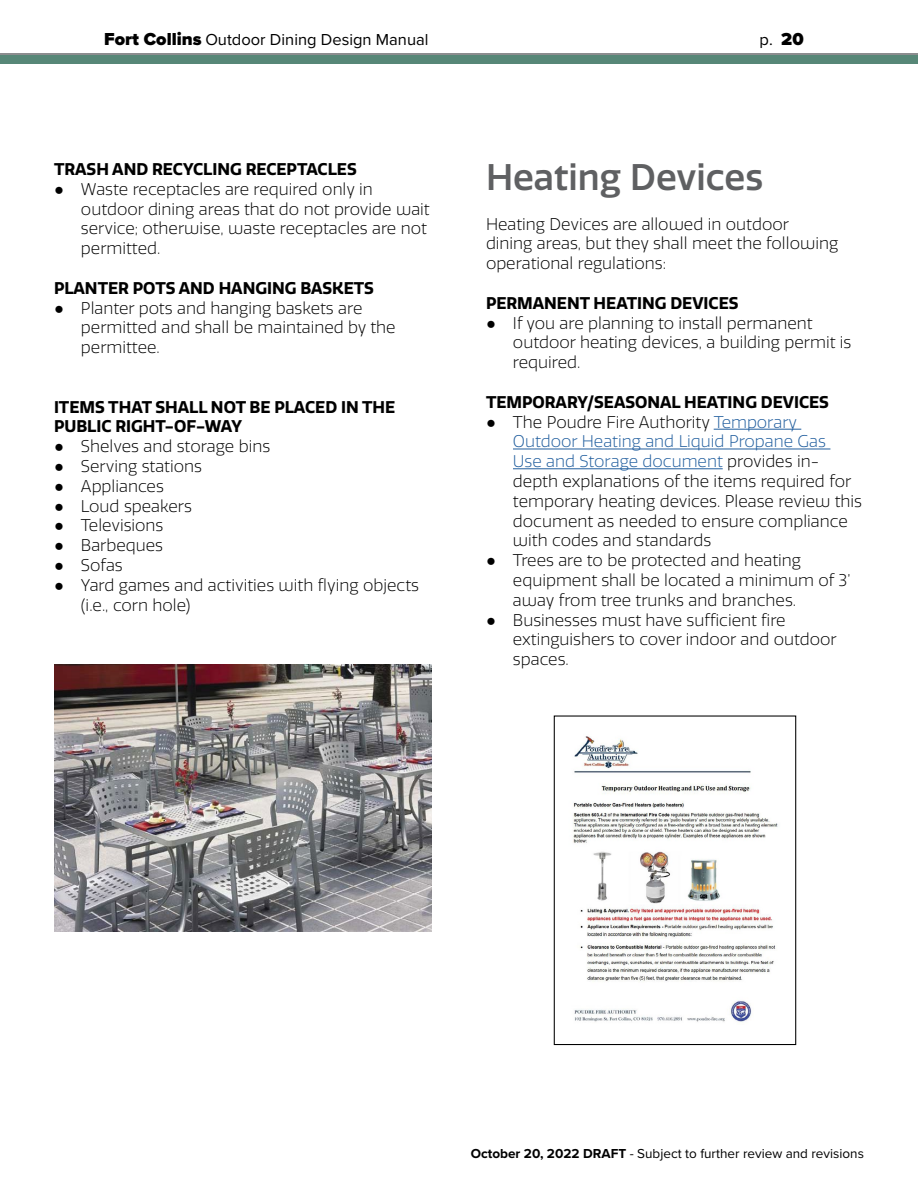
<style>
.page{position:relative;width:918px;height:1188px;background:#fff}
.page>*{position:absolute;margin:0;border:0;box-sizing:border-box;transform-origin:0 0}
.t1{font:500 36px "Quatro";color:#5f6062}
.t2{font:300 16.5px/19.8px "Quatro";color:#000}
.t3{font:700 16.5px/19.8px "Quatro";color:#000}
.t4{font:16.5px "Proxima Nova";color:#000}
.t5{font:13.5px "Proxima Nova";color:#000}
.s1{font-weight:900;font-size:18px}
.s2{font-family:"Arial";font-weight:400}
.s3{color:#215e9e}
.s4{font-weight:700}
</style>
<div class="page">
<div style="left:0;top:55px;width:918px;height:9px;background:#578777"></div>
<hr style="left:0;top:53px;width:918px;height:2px;background:#67686b">
<div style="left:554px;top:716px;width:242px;height:329px;border:1px solid #000"></div>
<img style="left:573px;top:736px;width:205px;height:287px">
<hr style="left:714px;top:429px;width:87px;height:1px;background:#215e9e">
<hr style="left:513px;top:449px;width:317px;height:1px;background:#215e9e">
<hr style="left:513px;top:468px;width:210px;height:1px;background:#215e9e">
<img style="left:54px;top:665px;width:378px;height:267px">
<p class="t4" style="left:104px;top:27px;width:326px"><span class="s1">Fort Collins</span> Outdoor Dining Design Manual</p>
<p class="t4" style="left:760px;top:27px;width:46px">p. <span class="s1">20</span></p>
<p class="t3" style="left:54px;top:159px;width:304px">TRASH AND RECYCLING RECEPTACLES</p>
<p class="t2" style="left:81px;top:179px;width:350px;text-indent:-27px"><span class="s2">●</span> Waste receptacles are required only in outdoor dining areas that do not provide wait service; otherwise, waste receptacles are not permitted.</p>
<p class="t3" style="left:54px;top:278px;width:321px">PLANTER POTS AND HANGING BASKETS</p>
<p class="t2" style="left:81px;top:298px;width:316px;text-indent:-27px"><span class="s2">●</span> Planter pots and hanging baskets are permitted and shall be maintained by the permittee.</p>
<p class="t3" style="left:54px;top:397px;width:343px">ITEMS THAT SHALL NOT BE PLACED IN THE<br>PUBLIC RIGHT-OF-WAY</p>
<p class="t2" style="left:54px;top:437px;width:218px"><span class="s2">●</span> Shelves and storage bins</p>
<p class="t2" style="left:54px;top:457px;width:150px"><span class="s2">●</span> Serving stations</p>
<p class="t2" style="left:54px;top:476px;width:111px"><span class="s2">●</span> Appliances</p>
<p class="t2" style="left:54px;top:496px;width:139px"><span class="s2">●</span> Loud speakers</p>
<p class="t2" style="left:54px;top:516px;width:111px"><span class="s2">●</span> Televisions</p>
<p class="t2" style="left:54px;top:536px;width:111px"><span class="s2">●</span> Barbeques</p>
<p class="t2" style="left:54px;top:556px;width:70px"><span class="s2">●</span> Sofas</p>
<p class="t2" style="left:81px;top:575px;width:340px;text-indent:-27px"><span class="s2">●</span> Yard games and activities with flying objects (i.e., corn hole)</p>
<h1 class="t1" style="left:486px;top:156px;width:279px">Heating Devices</h1>
<p class="t2" style="left:486px;top:214px;width:354px">Heating Devices are allowed in outdoor dining areas, but they shall meet the following operational regulations:</p>
<p class="t3" style="left:486px;top:293px;width:254px">PERMANENT HEATING DEVICES</p>
<p class="t2" style="left:513px;top:313px;width:340px;text-indent:-27px"><span class="s2">●</span> If you are planning to install permanent outdoor heating devices, a building permit is required.</p>
<p class="t3" style="left:486px;top:392px;width:344px">TEMPORARY/SEASONAL HEATING DEVICES</p>
<p class="t2" style="left:513px;top:412px;width:351px;text-indent:-27px"><span class="s2">●</span> The Poudre Fire Authority <span class="s3">Temporary Outdoor Heating and Liquid Propane Gas<br>Use and Storage document</span> provides in&shy;depth explanations of the items required for temporary heating devices. Please review this document as needed to ensure compliance with codes and standards</p>
<p class="t2" style="left:513px;top:551px;width:339px;text-indent:-27px"><span class="s2">●</span> Trees are to be protected and heating equipment shall be located a minimum of 3’ away from tree trunks and branches.</p>
<p class="t2" style="left:513px;top:610px;width:325px;text-indent:-27px"><span class="s2">●</span> Businesses must have sufficient fire extinguishers to cover indoor and outdoor spaces.</p>
<p class="t5" style="left:471px;top:1143px;width:395px"><span class="s4">October 20, 2022 DRAFT</span> - Subject to further review and revisions</p>
</div>
